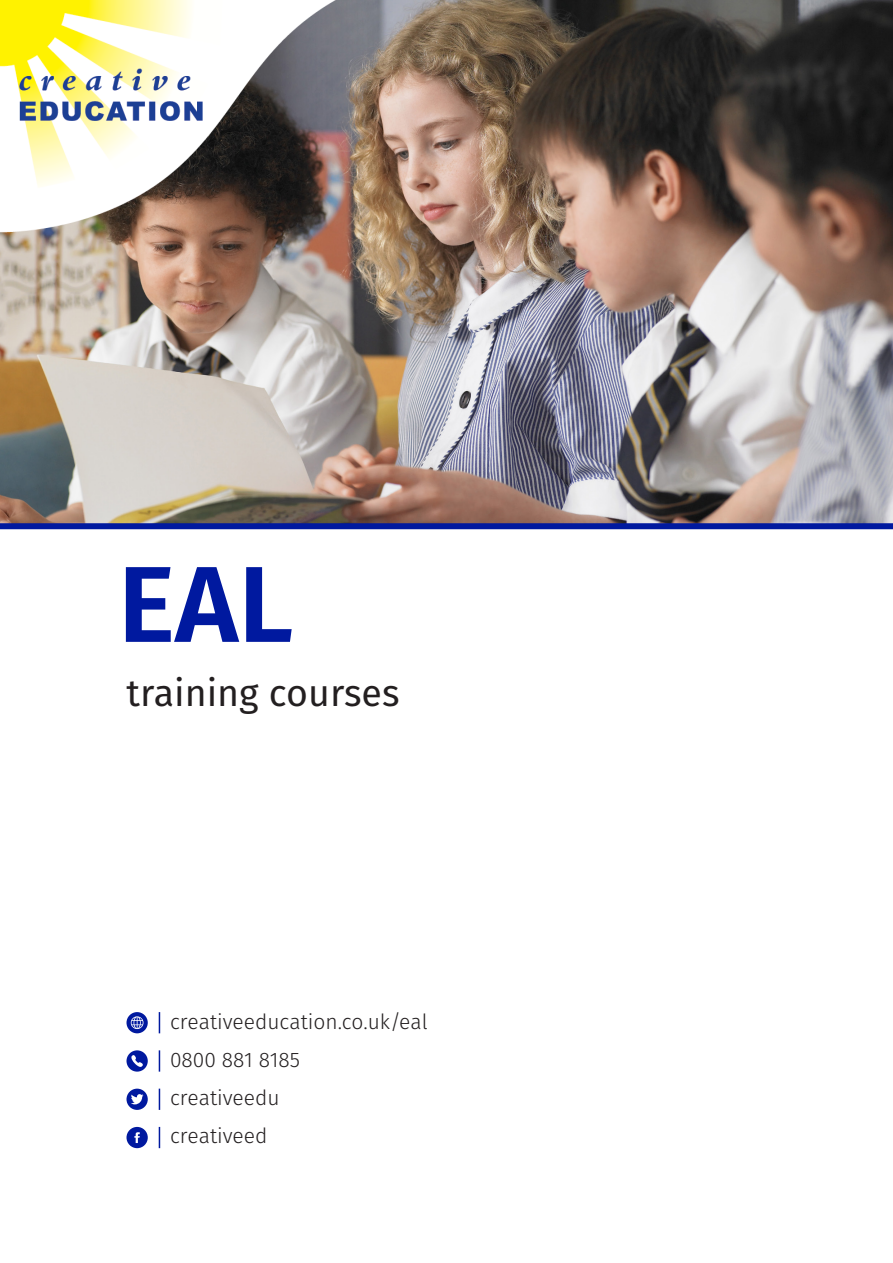
<style>
.page{position:relative;width:893px;height:1263px;background:#fff}
.page>*{position:absolute;margin:0;border:0;box-sizing:border-box;transform-origin:0 0}
.t1{font:600 108px "Fira Sans";color:#00199f}
.t2{font:37.5px "Fira Sans";color:#231f20}
.t3{font:300 21px "Fira Sans";color:#231f20}
</style>
<div class="page">
<img style="left:0;top:0;width:893px;height:523px">
<div style="left:0;top:523px;width:893px;height:6px;background:#00199f"></div>
<img style="left:0;top:0;width:391px;height:236px">
<div style="left:126px;top:1089px;width:22px;height:21px;background:#00199f;border-radius:50%"></div>
<svg style="left:131px;top:1094px;width:12px;height:10px"></svg>
<div style="left:126px;top:1127px;width:22px;height:21px;background:#00199f;border-radius:50%"></div>
<svg style="left:134px;top:1132px;width:6px;height:11px"></svg>
<svg style="left:126px;top:1012px;width:22px;height:21px"></svg>
<svg style="left:131px;top:1016px;width:12px;height:13px"></svg>
<div style="left:126px;top:1050px;width:22px;height:21px;background:#00199f;border-radius:50%"></div>
<svg style="left:131px;top:1055px;width:12px;height:12px"></svg>
<svg style="left:159px;top:1012px;width:1px;height:21px"></svg>
<svg style="left:159px;top:1050px;width:1px;height:21px"></svg>
<svg style="left:159px;top:1089px;width:1px;height:21px"></svg>
<svg style="left:159px;top:1127px;width:1px;height:21px"></svg>
<p class="t1" style="left:118px;top:528px;width:177px">EAL</p>
<p class="t2" style="left:126px;top:666px;width:275px">training courses</p>
<p class="t3" style="left:170px;top:1006px;width:259px">creativeeducation.co.uk/eal</p>
<p class="t3" style="left:170px;top:1045px;width:132px">0800 881 8185</p>
<p class="t3" style="left:170px;top:1083px;width:111px">creativeedu</p>
<p class="t3" style="left:170px;top:1121px;width:99px">creativeed</p>
</div>
